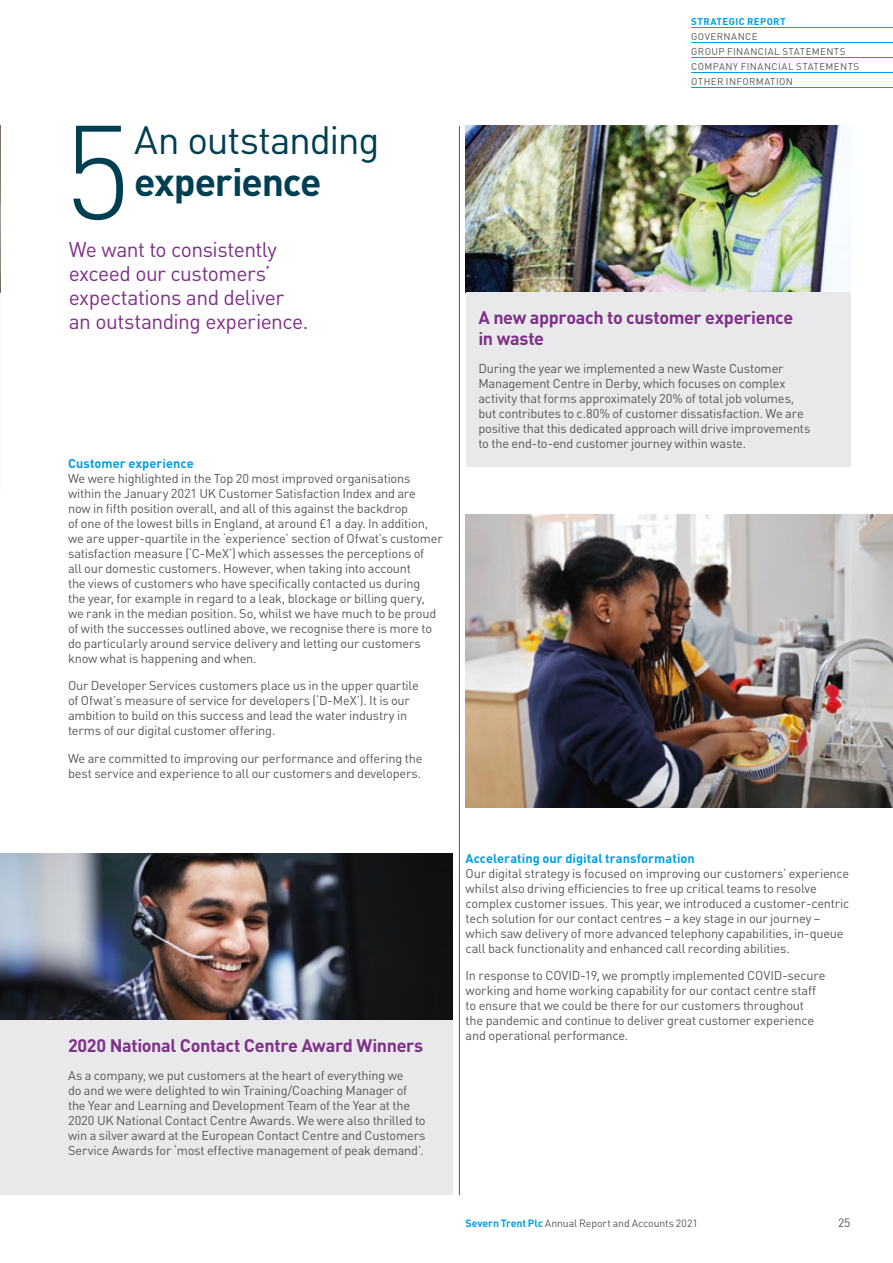
<style>
.page{position:relative;width:893px;height:1263px;background:#fff}
.page>*{position:absolute;margin:0;border:0;box-sizing:border-box;transform-origin:0 0}
.t1{font:300 131.25px "DINOT";color:#003e52}
.t2{font:39px "DINOT";letter-spacing:-.035em;color:#003e52}
.t3{font:700 39px "DINOT";letter-spacing:-.03em;color:#003e52}
.t4{font:21px/24px "DINOT";letter-spacing:-.025em;color:#7f3089}
.t5{font:700 18px/21px "DINOT";letter-spacing:-.02em;color:#7f3089}
.t6{font:12.75px/15px "DINOT";letter-spacing:-.015em;color:#55565a}
.t7{font:700 12.75px "DINOT";letter-spacing:.005em;color:#009fe3}
.t8{font:12px "DINOT";color:#55565a}
.t9{font:10.5px "DINOT";letter-spacing:-.01em;color:#55565a}
.t10{font:9.75px/15px "DINOT";letter-spacing:.035em;color:#55565a}
.t11{font:700 9.75px "DINOT";letter-spacing:.04em;color:#009fe3}
.s1{font-weight:700;color:#009fe3}
</style>
<div class="page">
<img style="left:466px;top:126px;width:384px;height:166px">
<img style="left:0;top:854px;width:453px;height:166px">
<img style="left:0;top:126px;width:1px;height:166px">
<img style="left:466px;top:514px;width:427px;height:293px">
<div style="left:466px;top:292px;width:384px;height:175px;background:#e9e9eb"></div>
<div style="left:0;top:1020px;width:453px;height:175px;background:#e9e9eb"></div>
<hr style="left:459px;top:126px;width:1px;height:1069px;background:#55565a">
<hr style="left:691px;top:27px;width:202px;height:1px;background:#009fe3">
<hr style="left:691px;top:42px;width:202px;height:1px;background:#009fe3">
<hr style="left:691px;top:57px;width:202px;height:1px;background:#009fe3">
<hr style="left:691px;top:72px;width:202px;height:1px;background:#009fe3">
<hr style="left:691px;top:87px;width:202px;height:1px;background:#009fe3">
<h1 class="t1" style="left:64px;top:91px;width:69px">5</h1>
<h2 class="t2" style="left:134px;top:115px;width:247px">An outstanding</h2>
<h2 class="t3" style="left:134px;top:157px;width:189px">experience</h2>
<h3 class="t4" style="left:69px;top:237px;width:241px">We want to consistently exceed our customers’ expectations and deliver an outstanding experience.</h3>
<p class="t7" style="left:68px;top:455px;width:127px">Customer experience</p>
<p class="t6" style="left:68px;top:470px;width:376px">We were highlighted in the Top 20 most improved organisations within the January 2021 UK Customer Satisfaction Index and are<br>now in fifth position overall, and all of this against the backdrop<br>of one of the lowest bills in England, at around £1 a day. In addition, we are upper-quartile in the ‘experience’ section of Ofwat’s customer satisfaction measure (‘C-MeX’) which assesses the perceptions of<br>all our domestic customers. However, when taking into account<br>the views of customers who have specifically contacted us during<br>the year, for example in regard to a leak, blockage or billing query, we rank in the median position. So, whilst we have much to be proud of with the successes outlined above, we recognise there is more to do particularly around service delivery and letting our customers know what is happening and when.</p>
<p class="t6" style="left:68px;top:678px;width:352px">Our Developer Services customers place us in the upper quartile of Ofwat’s measure of service for developers (‘D-MeX’). It is our ambition to build on this success and lead the water industry in terms of our digital customer offering.</p>
<p class="t6" style="left:68px;top:751px;width:356px">We are committed to improving our performance and offering the best service and experience to all our customers and developers.</p>
<p class="t11" style="left:691px;top:15px;width:96px">STRATEGIC REPORT</p>
<p class="t10" style="left:691px;top:29px;width:170px">GOVERNANCE<br>GROUP FINANCIAL STATEMENTS<br>COMPANY FINANCIAL STATEMENTS<br>OTHER INFORMATION</p>
<h3 class="t5" style="left:478px;top:307px;width:316px">A new approach to customer experience in waste</h3>
<p class="t6" style="left:478px;top:361px;width:334px">During the year we implemented a new Waste Customer Management Centre in Derby, which focuses on complex activity that forms approximately 20% of total job volumes, but contributes to c.80% of customer dissatisfaction. We are positive that this dedicated approach will drive improvements to the end-to-end customer journey within waste.</p>
<h3 class="t5" style="left:68px;top:1034px;width:357px">2020 National Contact Centre Award Winners</h3>
<p class="t6" style="left:68px;top:1067px;width:359px">As a company, we put customers at the heart of everything we<br>do and we were delighted to win Training/Coaching Manager of the Year and Learning and Development Team of the Year at the 2020 UK National Contact Centre Awards. We were also thrilled to win a silver award at the European Contact Centre and Customers Service Awards for ‘most effective management of peak demand’.</p>
<p class="t7" style="left:466px;top:850px;width:231px">Accelerating our digital transformation</p>
<p class="t6" style="left:466px;top:865px;width:385px">Our digital strategy is focused on improving our customers’ experience whilst also driving efficiencies to free up critical teams to resolve complex customer issues. This year, we introduced a customer-centric tech solution for our contact centres – a key stage in our journey – which saw delivery of more advanced telephony capabilities, in-queue call back functionality and enhanced call recording abilities.</p>
<p class="t6" style="left:466px;top:968px;width:361px">In response to COVID-19, we promptly implemented COVID-secure working and home working capability for our contact centre staff to ensure that we could be there for our customers throughout<br>the pandemic and continue to deliver great customer experience and operational performance.</p>
<p class="t9" style="left:466px;top:1216px;width:234px"><span class="s1">Severn Trent Plc</span> Annual Report and Accounts 2021</p>
<p class="t8" style="left:838px;top:1215px;width:14px">25</p>
</div>
